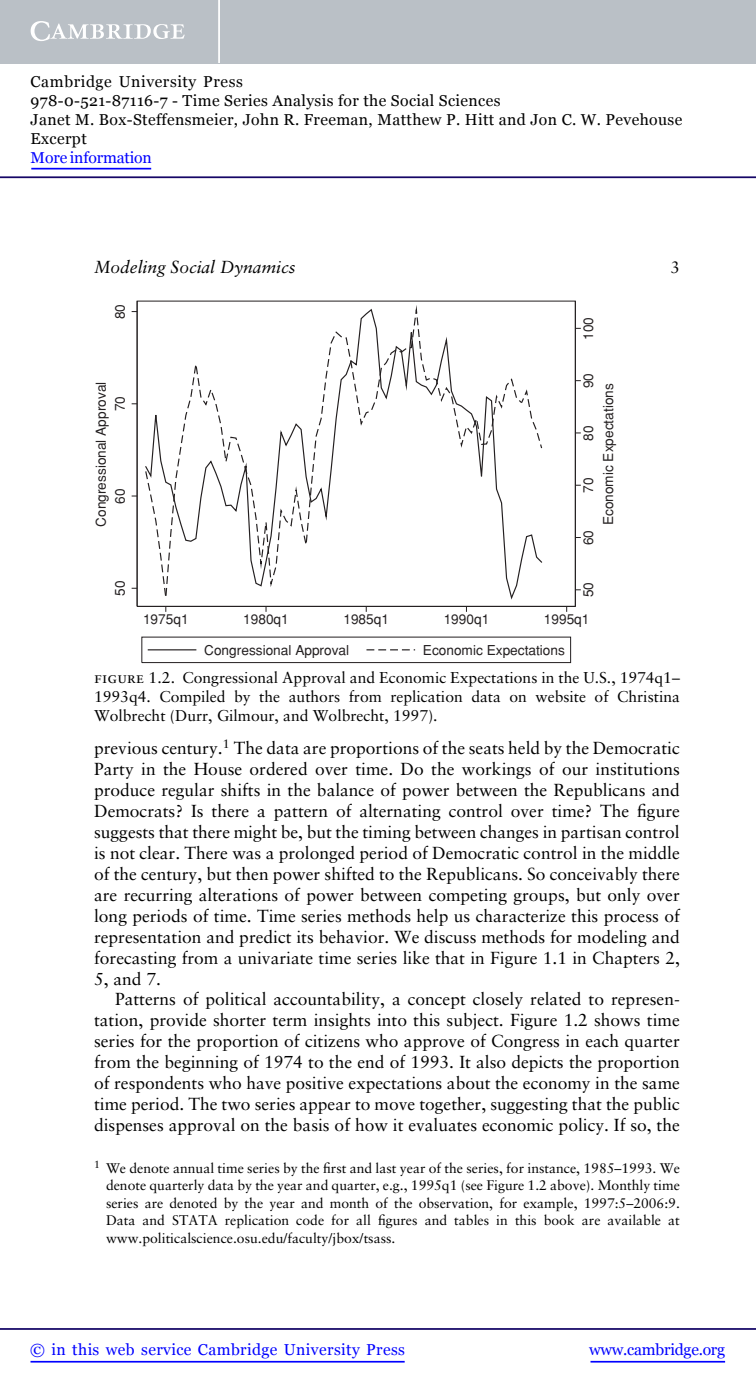
<style>
.page{position:relative;width:756px;height:1388px;background:#fff}
.page>*{position:absolute;margin:0;border:0;box-sizing:border-box;transform-origin:0 0}
.t1{font:17.5px/21px "Sabon";color:#000;text-align:justify}
.t2{font:italic 17.5px "Sabon";color:#000}
.t3{font:16.62px "Sabon";color:#000}
.t4{font:15.75px/19.2px "Sabon";color:#000;text-align:justify}
.t5{font:15.75px/18.9px "Georgia";letter-spacing:.025em;color:#000}
.t6{font:15.75px "Georgia";letter-spacing:.025em;color:#00f}
.t7{font:15.75px "Georgia";letter-spacing:-.015em;color:#00f}
.t8{font:15.75px "Georgia";letter-spacing:-.01em;color:#00f}
.t9{font:14px/17.5px "Sabon";color:#000;text-align:justify}
.t10{font:13.65px "Helvetica";color:#231f20}
.s1{font-family:"Sabon Roman SC"}
</style>
<div class="page">
<svg style="left:144px;top:300px;width:399px;height:297px"></svg>
<hr style="left:575px;top:301px;width:1px;height:305px;background:#231f20">
<hr style="left:137px;top:301px;width:1px;height:305px;background:#231f20">
<hr style="left:137px;top:606px;width:438px;height:1px;background:#231f20">
<div style="left:141px;top:637px;width:430px;height:26px;border:1px solid #231f20"></div>
<hr style="left:148px;top:649px;width:48px;height:1px;background:#231f20">
<svg style="left:366px;top:649px;width:49px;height:1px"></svg>
<hr style="left:591px;top:1361px;width:134px;height:1px;background:#00f">
<hr style="left:0;top:1328px;width:756px;height:2px;background:#150666">
<hr style="left:31px;top:1361px;width:374px;height:1px;background:#00f">
<div style="left:0;top:0;width:756px;height:63px;background:#bac0c6"></div>
<svg style="left:31px;top:21px;width:154px;height:20px"></svg>
<hr style="left:218px;top:0;width:2px;height:63px;background:#fff">
<hr style="left:0;top:176px;width:756px;height:2px;background:#150666">
<hr style="left:31px;top:168px;width:120px;height:1px;background:#00f">
<p class="t5" style="left:31px;top:73px;width:653px">Cambridge University Press<br>978-0-521-87116-7 - Time Series Analysis for the Social Sciences<br>Janet M. Box-Steffensmeier, John R. Freeman, Matthew P. Hitt and Jon C. W. Pevehouse Excerpt</p>
<p class="t8" style="left:31px;top:148px;width:123px">More information</p>
<p class="t2" style="left:94px;top:259px;width:203px">Modeling Social Dynamics</p>
<p class="t3" style="left:670px;top:260px;width:11px">3</p>
<p class="t10" style="left:115px;top:319px;width:17px;rotate:-90deg">80</p>
<p class="t10" style="left:96px;top:527px;width:147px;rotate:-90deg">Congressional Approval</p>
<p class="t10" style="left:115px;top:411px;width:17px;rotate:-90deg">70</p>
<p class="t10" style="left:115px;top:504px;width:17px;rotate:-90deg">60</p>
<p class="t10" style="left:115px;top:596px;width:17px;rotate:-90deg">50</p>
<p class="t10" style="left:583px;top:340px;width:24px;rotate:-90deg">100</p>
<p class="t10" style="left:583px;top:388px;width:17px;rotate:-90deg">90</p>
<p class="t10" style="left:583px;top:440px;width:17px;rotate:-90deg">80</p>
<p class="t10" style="left:583px;top:493px;width:17px;rotate:-90deg">70</p>
<p class="t10" style="left:583px;top:545px;width:17px;rotate:-90deg">60</p>
<p class="t10" style="left:603px;top:525px;width:144px;rotate:-90deg">Economic Expectations</p>
<p class="t10" style="left:583px;top:597px;width:17px;rotate:-90deg">50</p>
<p class="t10" style="left:143px;top:614px;width:47px">1975q1</p>
<p class="t10" style="left:243px;top:614px;width:47px">1980q1</p>
<p class="t10" style="left:343px;top:614px;width:47px">1985q1</p>
<p class="t10" style="left:444px;top:614px;width:47px">1990q1</p>
<p class="t10" style="left:544px;top:614px;width:47px">1995q1</p>
<p class="t10" style="left:204px;top:645px;width:147px">Congressional Approval</p>
<p class="t10" style="left:423px;top:645px;width:144px">Economic Expectations</p>
<p class="t4" style="left:94px;top:669px;width:587px"><span class="s1">figure</span> 1<span class="s1">.</span>2<span class="s1">.</span> Congressional Approval and Economic Expectations in the U.S., 1974q1– 1993q4. Compiled by the authors from replication data on website of Christina Wolbrecht (Durr, Gilmour, and Wolbrecht, 1997).</p>
<p class="t1" style="left:94px;top:739px;width:587px">previous century.<sup>1</sup> The data are proportions of the seats held by the Democratic Party in the House ordered over time. Do the workings of our institutions produce regular shifts in the balance of power between the Republicans and Democrats? Is there a pattern of alternating control over time? The figure suggests that there might be, but the timing between changes in partisan control is not clear. There was a prolonged period of Democratic control in the middle of the century, but then power shifted to the Republicans. So conceivably there are recurring alterations of power between competing groups, but only over long periods of time. Time series methods help us characterize this process of representation and predict its behavior. We discuss methods for modeling and forecasting from a univariate time series like that in Figure 1.1 in Chapters 2, 5, and 7.</p>
<p class="t1" style="left:94px;top:990px;width:587px;text-indent:21px">Patterns of political accountability, a concept closely related to represen&shy;tation, provide shorter term insights into this subject. Figure 1.2 shows time series for the proportion of citizens who approve of Congress in each quarter from the beginning of 1974 to the end of 1993. It also depicts the proportion of respondents who have positive expectations about the economy in the same time period. The two series appear to move together, suggesting that the public dispenses approval on the basis of how it evaluates economic policy. If so, the</p>
<p class="t9" style="left:106px;top:1160px;width:575px;text-indent:-12px"><sup>1</sup> We denote annual time series by the first and last year of the series, for instance, 1985–1993. We denote quarterly data by the year and quarter, e.g., 1995q1 (see Figure 1.2 above). Monthly time series are denoted by the year and month of the observation, for example, 1997:5–2006:9.<br>Data and STATA replication code for all figures and tables in this book are available at www.politicalscience.osu.edu/faculty/jbox/tsass.</p>
<p class="t6" style="left:30px;top:1339px;width:376px">© in this web service Cambridge University Press</p>
<p class="t7" style="left:589px;top:1339px;width:137px">www.cambridge.org</p>
</div>
